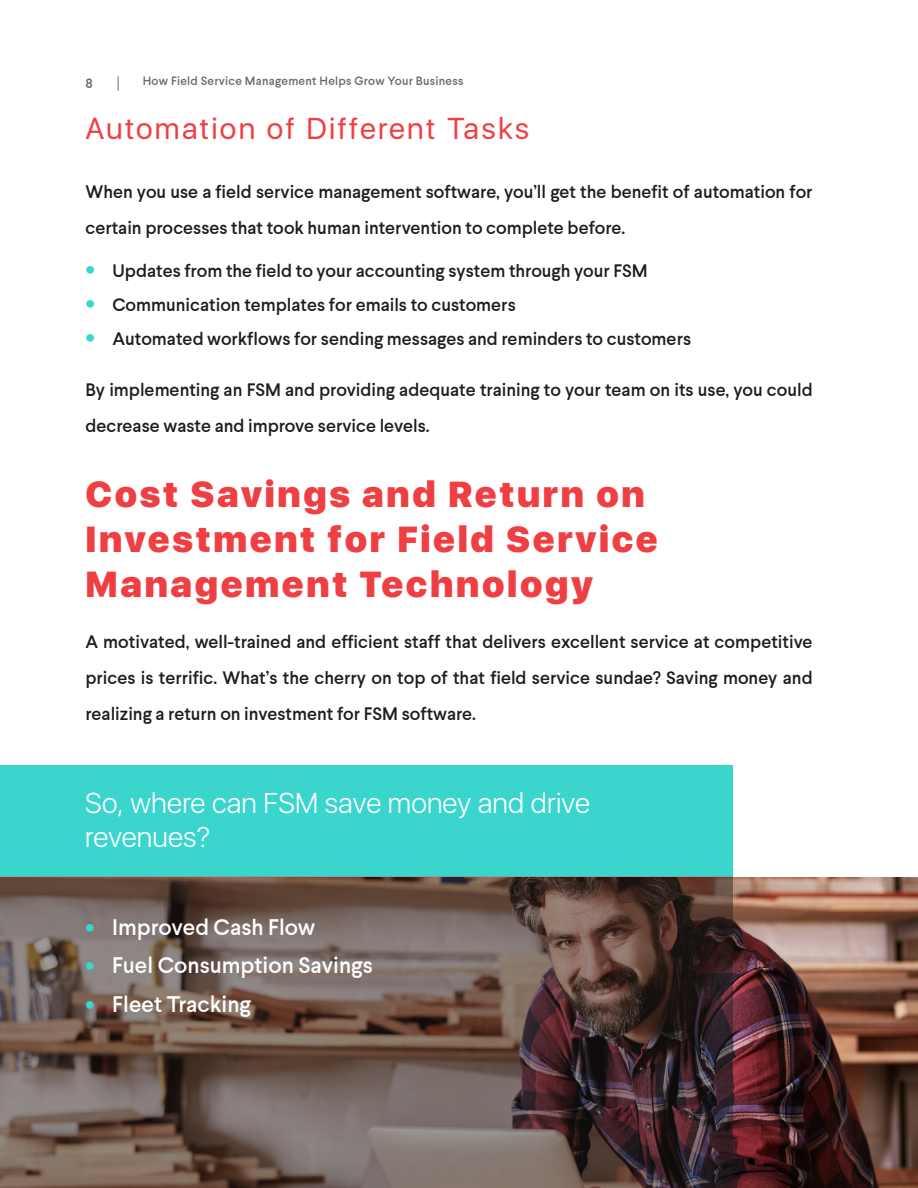
<style>
.page{position:relative;width:918px;height:1188px;background:#fff}
.page>*{position:absolute;margin:0;border:0;box-sizing:border-box;transform-origin:0 0}
.H2_Red{font:900 36px/45px "SFUI Display";letter-spacing:.075em;color:#ef3f42}
.t1{font:30px "SFUI Display";letter-spacing:.075em;color:#ef3f42}
.t2{font:300 28.5px/34.5px "SFUI Display";letter-spacing:.005em;color:#fff}
.t3{font:500 22.5px "Larsseit";color:#fff}
.Body_Text{font:500 18px/36px "Larsseit";color:#1d1d1d}
.t4{font:500 13.5px "Larsseit";color:#6b6b6e}
.t5{font:500 12px "Larsseit";letter-spacing:.02em;color:#6b6b6e}
.s1{font-size:27px;color:#3ad5cd}
</style>
<div class="page">
<svg style="left:118px;top:76px;width:1px;height:15px"></svg>
<img style="left:733px;top:877px;width:185px;height:311px">
<svg style="left:0;top:876px;width:733px;height:312px;background:#66534d"></svg>
<div style="left:0;top:765px;width:733px;height:111px;background:#3ad5cd"></div>
<p class="t4" style="left:85px;top:76px;width:9px">8</p>
<p class="t5" style="left:143px;top:74px;width:322px">How Field Service Management Helps Grow Your Business</p>
<h3 class="t1" style="left:85px;top:108px;width:445px">Automation of Different Tasks</h3>
<p class="Body_Text" style="left:85px;top:174px;width:729px">When you use a field service management software, you’ll get the benefit of automation for certain processes that took human intervention to complete before.</p>
<p class="Body_Text" style="left:85px;top:252px;width:564px"><span class="s1">•</span> Updates from the field to your accounting system through your FSM</p>
<p class="Body_Text" style="left:85px;top:286px;width:432px"><span class="s1">•</span> Communication templates for emails to customers</p>
<p class="Body_Text" style="left:85px;top:320px;width:607px"><span class="s1">•</span> Automated workflows for sending messages and reminders to customers</p>
<p class="Body_Text" style="left:85px;top:372px;width:729px">By implementing an FSM and providing adequate training to your team on its use, you could decrease waste and improve service levels.</p>
<p class="H2_Red" style="left:85px;top:472px;width:574px">Cost Savings and Return on<br>Investment for Field Service<br>Management Technology</p>
<p class="Body_Text" style="left:85px;top:624px;width:729px;text-align:justify">A motivated, well-trained and efficient staff that delivers excellent service at competitive prices is terrific. What’s the cherry on top of that field service sundae? Saving money and realizing a return on investment for FSM software.</p>
<p class="t2" style="left:85px;top:787px;width:506px">So, where can FSM save money and drive revenues?</p>
<p class="t3" style="left:85px;top:914px;width:232px"><span class="s1">•</span> Improved Cash Flow</p>
<p class="t3" style="left:85px;top:952px;width:289px"><span class="s1">•</span> Fuel Consumption Savings</p>
<p class="t3" style="left:85px;top:991px;width:167px"><span class="s1">•</span> Fleet Tracking</p>
</div>
